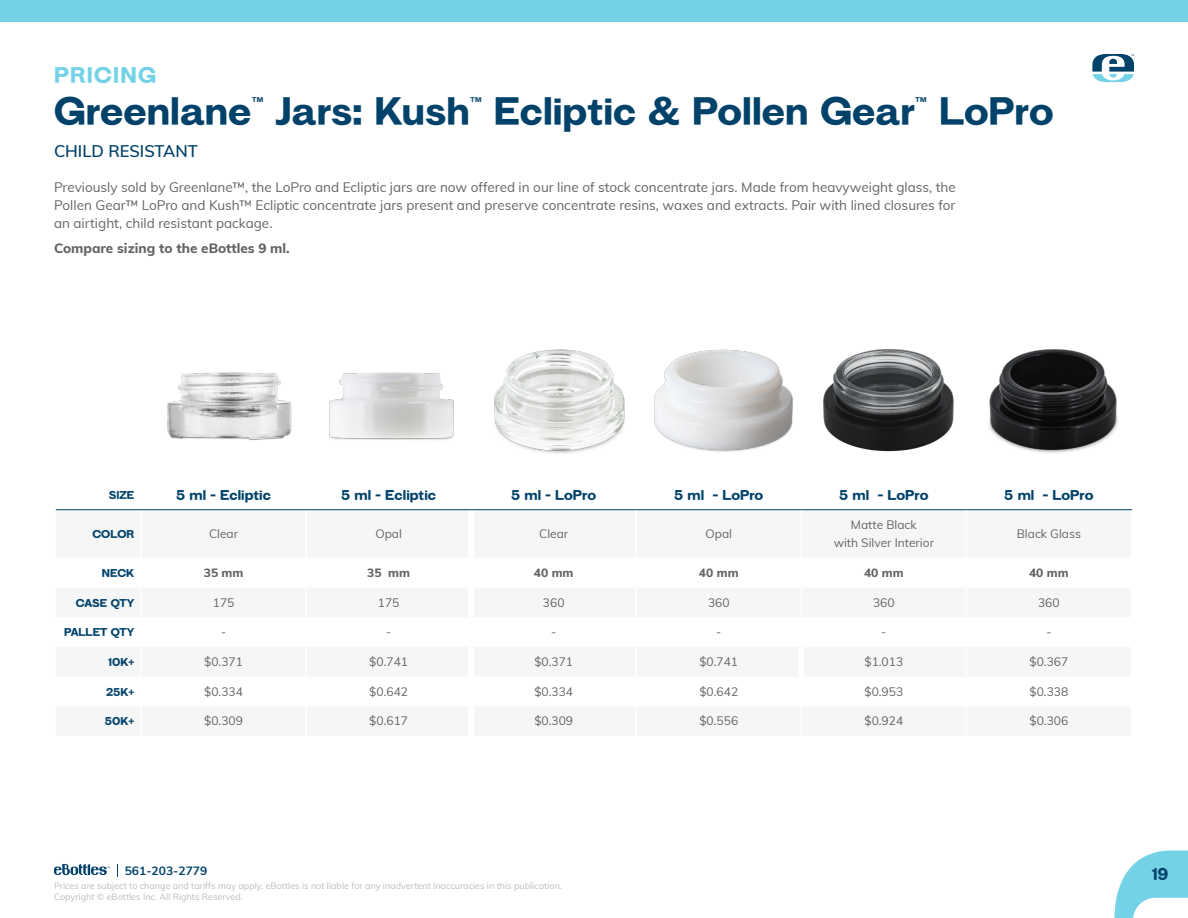
<style>
.page{position:relative;width:1188px;height:918px;background:#fff}
.page>*{position:absolute;margin:0;border:0;box-sizing:border-box;transform-origin:0 0}
.t1{font:42px "BN Times Gothic";color:#01426a}
.t2{font:24px "BN Times Gothic";letter-spacing:.05em;color:#74d2e7}
.t3{font:18px "BN Times Gothic";color:#01426a}
.t4{font:600 16.5px "Muli";color:#01426a}
.t5{font:15px "BN Times Gothic";color:#01426a}
.t6{font:13.5px/18px "Muli";color:#636466;text-align:justify}
.t7{font:800 13.5px "Muli";color:#636466}
.t8{font:12px/17.7px "Muli";color:#636466;text-align:center}
.t9{font:12px "BN Times Gothic";color:#01426a}
.t10{font:800 12px "Muli";color:#636466}
.t11{font:700 12px "Muli";color:#01426a}
.t12{font:9px/10.5px "Muli";color:#bbbdbf}
</style>
<div class="page">
<svg style="left:1114px;top:851px;width:74px;height:67px"></svg>
<svg style="left:54px;top:864px;width:56px;height:11px"></svg>
<svg style="left:1092px;top:54px;width:42px;height:28px"></svg>
<svg style="left:117px;top:864px;width:1px;height:13px"></svg>
<div style="left:0;top:0;width:1188px;height:22px;background:#74d2e7"></div>
<svg style="left:56px;top:510px;width:84px;height:1px"></svg>
<svg style="left:142px;top:510px;width:989px;height:1px"></svg>
<hr style="left:305px;top:510px;width:2px;height:48px;background:#fff">
<hr style="left:636px;top:510px;width:1px;height:48px;background:#fff">
<hr style="left:801px;top:510px;width:1px;height:48px;background:#fff">
<hr style="left:966px;top:510px;width:1px;height:48px;background:#fff">
<div style="left:468px;top:510px;width:6px;height:48px;background:#fff"></div>
<hr style="left:56px;top:509px;width:85px;height:1px;background:#01426a">
<hr style="left:141px;top:509px;width:165px;height:1px;background:#01426a">
<hr style="left:306px;top:509px;width:165px;height:1px;background:#01426a">
<hr style="left:471px;top:509px;width:165px;height:1px;background:#01426a">
<hr style="left:636px;top:509px;width:165px;height:1px;background:#01426a">
<hr style="left:801px;top:509px;width:165px;height:1px;background:#01426a">
<hr style="left:966px;top:509px;width:166px;height:1px;background:#01426a">
<img style="left:167px;top:372px;width:287px;height:68px">
<img style="left:823px;top:349px;width:295px;height:104px">
<img style="left:494px;top:349px;width:131px;height:105px">
<img style="left:654px;top:349px;width:139px;height:103px">
<h2 class="t2" style="left:54px;top:62px;width:104px">PRICING</h2>
<h1 class="t1" style="left:54px;top:89px;width:1001px">Greenlane™ Jars: Kush™ Ecliptic &amp; Pollen Gear™ LoPro</h1>
<p class="t4" style="left:54px;top:139px;width:145px">CHILD RESISTANT</p>
<p class="t6" style="left:54px;top:177px;width:903px">Previously sold by Greenlane™, the LoPro and Ecliptic jars are now offered in our line of stock concentrate jars. Made from heavyweight glass, the Pollen Gear™ LoPro and Kush™ Ecliptic concentrate jars present and preserve concentrate resins, waxes and extracts. Pair with lined closures for an airtight, child resistant package.</p>
<p class="t7" style="left:54px;top:238px;width:237px">Compare sizing to the eBottles 9 ml.</p>
<p class="t9" style="left:109px;top:489px;width:27px">SIZE</p>
<p class="t5" style="left:176px;top:487px;width:96px">5 ml - Ecliptic</p>
<p class="t5" style="left:341px;top:487px;width:96px">5 ml - Ecliptic</p>
<p class="t5" style="left:511px;top:487px;width:86px">5 ml - LoPro</p>
<p class="t5" style="left:674px;top:487px;width:91px">5 ml - LoPro</p>
<p class="t5" style="left:839px;top:487px;width:91px">5 ml - LoPro</p>
<p class="t5" style="left:1004px;top:487px;width:91px">5 ml - LoPro</p>
<p class="t9" style="left:92px;top:528px;width:43px">COLOR</p>
<p class="t8" style="left:209px;top:524px;width:31px">Clear</p>
<p class="t8" style="left:375px;top:524px;width:28px">Opal</p>
<p class="t8" style="left:539px;top:524px;width:31px">Clear</p>
<p class="t8" style="left:706px;top:524px;width:28px">Opal</p>
<p class="t8" style="left:834px;top:516px;width:102px">Matte Black<br>with Silver Interior</p>
<p class="t8" style="left:1017px;top:524px;width:66px">Black Glass</p>
<p class="t9" style="left:102px;top:567px;width:34px">NECK</p>
<p class="t10" style="left:204px;top:564px;width:41px">35 mm</p>
<p class="t10" style="left:367px;top:564px;width:45px">35 mm</p>
<p class="t10" style="left:534px;top:564px;width:41px">40 mm</p>
<p class="t10" style="left:699px;top:564px;width:41px">40 mm</p>
<p class="t10" style="left:864px;top:564px;width:41px">40 mm</p>
<p class="t10" style="left:1029px;top:564px;width:41px">40 mm</p>
<p class="t9" style="left:76px;top:596px;width:60px">CASE QTY</p>
<p class="t8" style="left:213px;top:593px;width:23px">175</p>
<p class="t8" style="left:378px;top:593px;width:23px">175</p>
<p class="t8" style="left:543px;top:593px;width:23px">360</p>
<p class="t8" style="left:708px;top:593px;width:23px">360</p>
<p class="t8" style="left:873px;top:593px;width:23px">360</p>
<p class="t8" style="left:1038px;top:593px;width:23px">360</p>
<p class="t9" style="left:64px;top:626px;width:72px">PALLET QTY</p>
<p class="t8" style="left:221px;top:623px;width:7px">-</p>
<p class="t8" style="left:386px;top:623px;width:7px">-</p>
<p class="t8" style="left:551px;top:623px;width:7px">-</p>
<p class="t8" style="left:716px;top:623px;width:7px">-</p>
<p class="t8" style="left:881px;top:623px;width:7px">-</p>
<p class="t8" style="left:1046px;top:623px;width:7px">-</p>
<p class="t9" style="left:108px;top:656px;width:28px">10K+</p>
<p class="t8" style="left:204px;top:652px;width:40px">$0.371</p>
<p class="t8" style="left:369px;top:652px;width:40px">$0.741</p>
<p class="t8" style="left:534px;top:652px;width:40px">$0.371</p>
<p class="t8" style="left:699px;top:652px;width:40px">$0.741</p>
<p class="t8" style="left:864px;top:652px;width:40px">$1.013</p>
<p class="t8" style="left:1030px;top:652px;width:40px">$0.367</p>
<p class="t9" style="left:106px;top:685px;width:30px">25K+</p>
<p class="t8" style="left:204px;top:682px;width:40px">$0.334</p>
<p class="t8" style="left:369px;top:682px;width:40px">$0.642</p>
<p class="t8" style="left:534px;top:682px;width:40px">$0.334</p>
<p class="t8" style="left:699px;top:682px;width:40px">$0.642</p>
<p class="t8" style="left:864px;top:682px;width:40px">$0.953</p>
<p class="t8" style="left:1030px;top:682px;width:40px">$0.338</p>
<p class="t9" style="left:105px;top:715px;width:31px">50K+</p>
<p class="t8" style="left:204px;top:712px;width:40px">$0.309</p>
<p class="t8" style="left:369px;top:712px;width:40px">$0.617</p>
<p class="t8" style="left:534px;top:712px;width:40px">$0.309</p>
<p class="t8" style="left:699px;top:712px;width:40px">$0.556</p>
<p class="t8" style="left:864px;top:712px;width:40px">$0.924</p>
<p class="t8" style="left:1030px;top:712px;width:40px">$0.306</p>
<p class="t11" style="left:125px;top:862px;width:84px">561-203-2779</p>
<p class="t12" style="left:54px;top:880px;width:510px">Prices are subject to change and tariffs may apply. eBottles is not liable for any inadvertent inaccuracies in this publication.<br>Copyright © eBottles Inc. All Rights Reserved.</p>
<h3 class="t3" style="left:1152px;top:865px;width:18px">19</h3>
</div>
